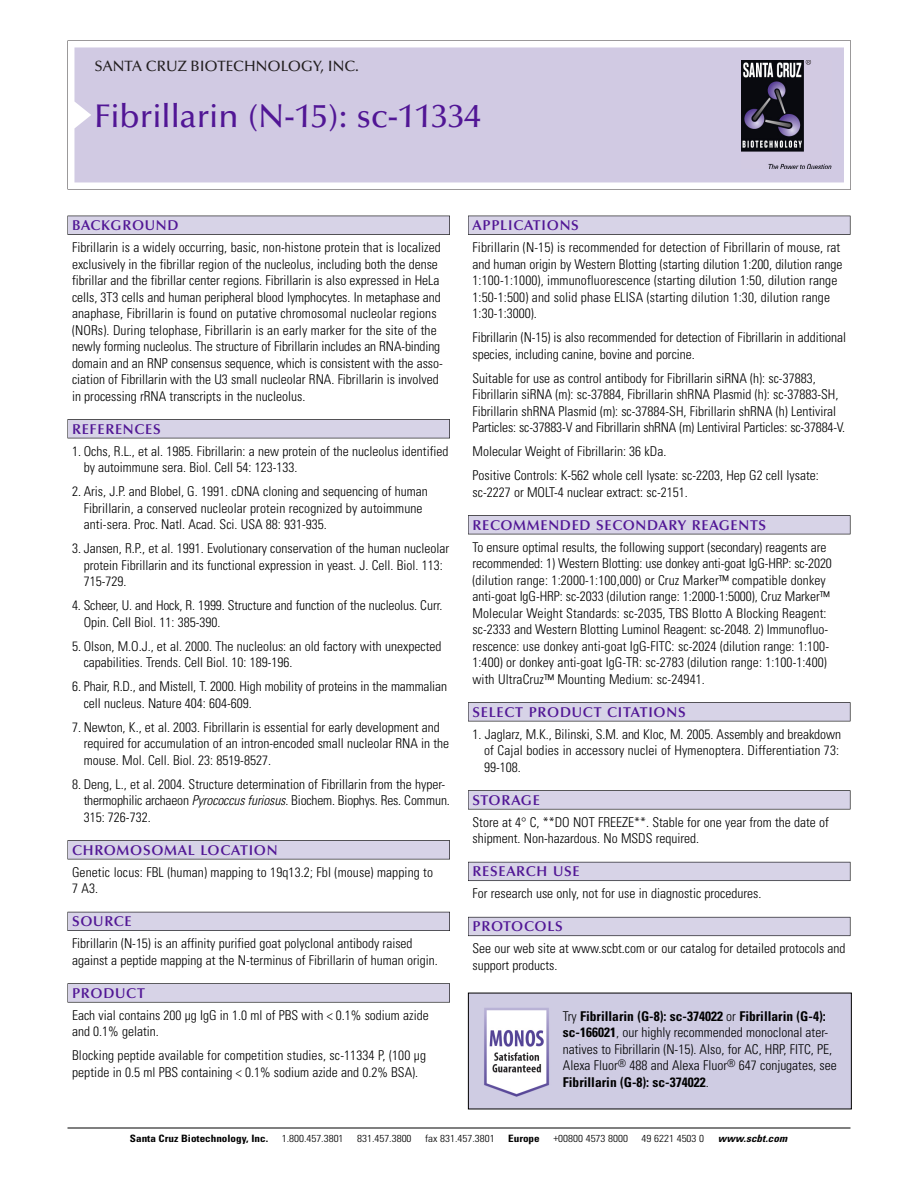
<style>
.page{position:relative;width:918px;height:1188px;background:#fff}
.page>*{position:absolute;margin:0;border:0;box-sizing:border-box;transform-origin:0 0}
.t1{font:500 33px "Optima";color:#511695}
.t2{font:500 15px "Optima";color:#231f20}
.t3{font:600 14.25px "Optima";letter-spacing:.05em;color:#511695}
.t4{font:300 condensed 13.5px/16.5px "Univers";color:#000}
.t5{font:300 condensed 10.2px "Univers";color:#000;scale:1.1 1}
.t6{font:700 condensed 10.2px "Univers";color:#000;scale:1.1 1}
.t7{font:italic 700 condensed 10.2px "Univers";letter-spacing:.005em;color:#000;scale:1.1 1}
.s1{font-style:italic}
.s2{font-weight:700}
</style>
<div class="page">
<svg style="left:68px;top:40px;width:783px;height:149px"></svg>
<div style="left:74px;top:47px;width:770px;height:135px;background:#d1cae3"></div>
<img style="left:741px;top:60px;width:90px;height:108px">
<div style="left:68px;top:216px;width:382px;height:19px;background:#525155"></div>
<div style="left:68px;top:216px;width:381px;height:18px;background:#d7d3e7"></div>
<div style="left:68px;top:419px;width:382px;height:19px;background:#525155"></div>
<div style="left:68px;top:420px;width:381px;height:18px;background:#d7d3e7"></div>
<div style="left:68px;top:840px;width:382px;height:19px;background:#545357"></div>
<div style="left:68px;top:841px;width:381px;height:18px;background:#d7d3e7"></div>
<div style="left:68px;top:912px;width:382px;height:19px;background:#54535a"></div>
<div style="left:68px;top:912px;width:381px;height:18px;background:#d7d3e7"></div>
<svg style="left:68px;top:983px;width:382px;height:20px"></svg>
<div style="left:68px;top:984px;width:381px;height:18px;background:#d7d3e7"></div>
<div style="left:468px;top:216px;width:382px;height:19px;background:#525155"></div>
<div style="left:468px;top:216px;width:382px;height:18px;background:#d7d3e7"></div>
<div style="left:468px;top:515px;width:382px;height:19px;background:#525155"></div>
<div style="left:468px;top:516px;width:382px;height:18px;background:#d7d3e7"></div>
<div style="left:468px;top:702px;width:382px;height:19px;background:#545357"></div>
<div style="left:468px;top:703px;width:382px;height:18px;background:#d7d3e7"></div>
<div style="left:468px;top:790px;width:382px;height:19px;background:#575759"></div>
<div style="left:468px;top:791px;width:382px;height:18px;background:#d7d3e7"></div>
<div style="left:468px;top:862px;width:382px;height:19px;background:#5b5a62"></div>
<div style="left:468px;top:862px;width:382px;height:18px;background:#d7d3e7"></div>
<div style="left:468px;top:917px;width:382px;height:19px;background:#66646e"></div>
<div style="left:468px;top:917px;width:382px;height:18px;background:#d7d3e7"></div>
<hr style="left:68px;top:1128px;width:782px;height:1px;background:#000">
<img style="left:470px;top:995px;width:380px;height:112px">
<p class="t2" style="left:94px;top:61px;width:266px">SANTA CRUZ BIOTECHNOLOGY, INC.</p>
<h1 class="t1" style="left:94px;top:103px;width:388px">Fibrillarin (N-15): sc-11334</h1>
<p class="t3" style="left:72px;top:219px;width:108px">BACKGROUND</p>
<p class="t4" style="left:72px;top:240px;width:372px">Fibrillarin is a widely occurring, basic, non-histone protein that is localized exclusively in the fibrillar region of the nucleolus, including both the dense fibrillar and the fibrillar center regions. Fibrillarin is also expressed in HeLa cells, 3T3 cells and human peripheral blood lymphocytes. In metaphase and anaphase, Fibrillarin is found on putative chromosomal nucleolar regions (NORs). During telophase, Fibrillarin is an early marker for the site of the newly forming nucleolus. The structure of Fibrillarin includes an RNA-binding domain and an RNP consensus sequence, which is consistent with the asso&shy;ciation of Fibrillarin with the U3 small nucleolar RNA. Fibrillarin is involved in processing rRNA transcripts in the nucleolus.</p>
<p class="t3" style="left:72px;top:423px;width:90px">REFERENCES</p>
<p class="t4" style="left:84px;top:444px;width:366px;text-indent:-12px">1. Ochs, R.L., et al. 1985. Fibrillarin: a new protein of the nucleolus identified by autoimmune sera. Biol. Cell 54: 123-133.</p>
<p class="t4" style="left:84px;top:484px;width:345px;text-indent:-12px">2. Aris, J.P. and Blobel, G. 1991. cDNA cloning and sequencing of human<br>Fibrillarin, a conserved nucleolar protein recognized by autoimmune anti-sera. Proc. Natl. Acad. Sci. USA 88: 931-935.</p>
<p class="t4" style="left:84px;top:541px;width:367px;text-indent:-12px">3. Jansen, R.P., et al. 1991. Evolutionary conservation of the human nucleolar protein Fibrillarin and its functional expression in yeast. J. Cell. Biol. 113:<br>715-729.</p>
<p class="t4" style="left:84px;top:598px;width:360px;text-indent:-12px">4. Scheer, U. and Hock, R. 1999. Structure and function of the nucleolus. Curr.<br>Opin. Cell Biol. 11: 385-390.</p>
<p class="t4" style="left:84px;top:639px;width:359px;text-indent:-12px">5. Olson, M.O.J., et al. 2000. The nucleolus: an old factory with unexpected capabilities. Trends. Cell Biol. 10: 189-196.</p>
<p class="t4" style="left:84px;top:679px;width:365px;text-indent:-12px">6. Phair, R.D., and Mistell, T. 2000. High mobility of proteins in the mammalian cell nucleus. Nature 404: 604-609.</p>
<p class="t4" style="left:84px;top:720px;width:367px;text-indent:-12px">7. Newton, K., et al. 2003. Fibrillarin is essential for early development and required for accumulation of an intron-encoded small nucleolar RNA in the mouse. Mol. Cell. Biol. 23: 8519-8527.</p>
<p class="t4" style="left:84px;top:777px;width:368px;text-indent:-12px">8. Deng, L., et al. 2004. Structure determination of Fibrillarin from the hyper&shy;thermophilic archaeon <span class="s1">Pyrococcus furiosus</span>. Biochem. Biophys. Res. Commun.<br>315: 726-732.</p>
<p class="t3" style="left:72px;top:844px;width:207px">CHROMOSOMAL LOCATION</p>
<p class="t4" style="left:72px;top:865px;width:363px">Genetic locus: FBL (human) mapping to 19q13.2; Fbl (mouse) mapping to<br>7 A3.</p>
<p class="t3" style="left:72px;top:916px;width:61px">SOURCE</p>
<p class="t4" style="left:72px;top:936px;width:367px">Fibrillarin (N-15) is an affinity purified goat polyclonal antibody raised against a peptide mapping at the N-terminus of Fibrillarin of human origin.</p>
<p class="t3" style="left:72px;top:987px;width:74px">PRODUCT</p>
<p class="t4" style="left:72px;top:1008px;width:358px">Each vial contains 200 µg IgG in 1.0 ml of PBS with &lt; 0.1% sodium azide and 0.1% gelatin.</p>
<p class="t4" style="left:72px;top:1048px;width:356px">Blocking peptide available for competition studies, sc-11334 P, (100 µg peptide in 0.5 ml PBS containing &lt; 0.1% sodium azide and 0.2% BSA).</p>
<p class="t3" style="left:473px;top:219px;width:108px">APPLICATIONS</p>
<p class="t4" style="left:473px;top:240px;width:371px">Fibrillarin (N-15) is recommended for detection of Fibrillarin of mouse, rat and human origin by Western Blotting (starting dilution 1:200, dilution range 1:100-1:1000), immunofluorescence (starting dilution 1:50, dilution range 1:50-1:500) and solid phase ELISA (starting dilution 1:30, dilution range 1:30-1:3000).</p>
<p class="t4" style="left:473px;top:330px;width:375px">Fibrillarin (N-15) is also recommended for detection of Fibrillarin in additional species, including canine, bovine and porcine.</p>
<p class="t4" style="left:473px;top:371px;width:374px">Suitable for use as control antibody for Fibrillarin siRNA (h): sc-37883, Fibrillarin siRNA (m): sc-37884, Fibrillarin shRNA Plasmid (h): sc-37883-SH, Fibrillarin shRNA Plasmid (m): sc-37884-SH, Fibrillarin shRNA (h) Lentiviral Particles: sc-37883-V and Fibrillarin shRNA (m) Lentiviral Particles: sc-37884-V.</p>
<p class="t4" style="left:473px;top:440px;width:348px;line-height:24px">Molecular Weight of Fibrillarin: 36 kDa.<br>Positive Controls: K-562 whole cell lysate: sc-2203, Hep G2 cell lysate:</p>
<p class="t4" style="left:473px;top:485px;width:217px">sc-2227 or MOLT-4 nuclear extract: sc-2151.</p>
<p class="t3" style="left:473px;top:519px;width:295px">RECOMMENDED SECONDARY REAGENTS</p>
<p class="t4" style="left:473px;top:540px;width:361px">To ensure optimal results, the following support (secondary) reagents are recommended: 1) Western Blotting: use donkey anti-goat IgG-HRP: sc-2020 (dilution range: 1:2000-1:100,000) or Cruz Marker™ compatible donkey anti-goat IgG-HRP: sc-2033 (dilution range: 1:2000-1:5000), Cruz Marker™ Molecular Weight Standards: sc-2035, TBS Blotto A Blocking Reagent: sc-2333 and Western Blotting Luminol Reagent: sc-2048. 2) Immunofluo&shy;rescence: use donkey anti-goat IgG-FITC: sc-2024 (dilution range: 1:100- 1:400) or donkey anti-goat IgG-TR: sc-2783 (dilution range: 1:100-1:400) with UltraCruz™ Mounting Medium: sc-24941.</p>
<p class="t3" style="left:473px;top:706px;width:215px">SELECT PRODUCT CITATIONS</p>
<p class="t4" style="left:484px;top:727px;width:358px;text-indent:-12px">1. Jaglarz, M.K., Bilinski, S.M. and Kloc, M. 2005. Assembly and breakdown of Cajal bodies in accessory nuclei of Hymenoptera. Differentiation 73:<br>99-108.</p>
<p class="t3" style="left:473px;top:794px;width:69px">STORAGE</p>
<p class="t4" style="left:473px;top:815px;width:358px">Store at 4° C, **DO NOT FREEZE**. Stable for one year from the date of shipment. Non-hazardous. No MSDS required.</p>
<p class="t3" style="left:473px;top:866px;width:109px">RESEARCH USE</p>
<p class="t4" style="left:473px;top:886px;width:290px">For research use only, not for use in diagnostic procedures.</p>
<p class="t3" style="left:473px;top:921px;width:92px">PROTOCOLS</p>
<p class="t4" style="left:473px;top:941px;width:375px">See our web site at www.scbt.com or our catalog for detailed protocols and support products.</p>
<p class="t4" style="left:563px;top:1009px;width:275px">Try <span class="s2">Fibrillarin (G-8): sc-374022</span> or <span class="s2">Fibrillarin (G-4): sc-166021</span>, our highly recommended monoclonal ater&shy;natives to Fibrillarin (N-15). Also, for AC, HRP, FITC, PE, Alexa Fluor<sup>®</sup> 488 and Alexa Fluor<sup>®</sup> 647 conjugates, see <span class="s2">Fibrillarin (G-8): sc-374022</span>.</p>
<p class="t6" style="left:130px;top:1135px;width:127px">Santa Cruz Biotechnology, Inc.</p>
<p class="t5" style="left:282px;top:1135px;width:58px">1.800.457.3801</p>
<p class="t5" style="left:357px;top:1135px;width:51px">831.457.3800</p>
<p class="t5" style="left:425px;top:1135px;width:65px">fax 831.457.3801</p>
<p class="t6" style="left:508px;top:1135px;width:30px">Europe</p>
<p class="t5" style="left:553px;top:1135px;width:69px">+00800 4573 8000</p>
<p class="t5" style="left:642px;top:1135px;width:58px">49 6221 4503 0</p>
<p class="t7" style="left:718px;top:1135px;width:64px">www.scbt.com</p>
</div>
